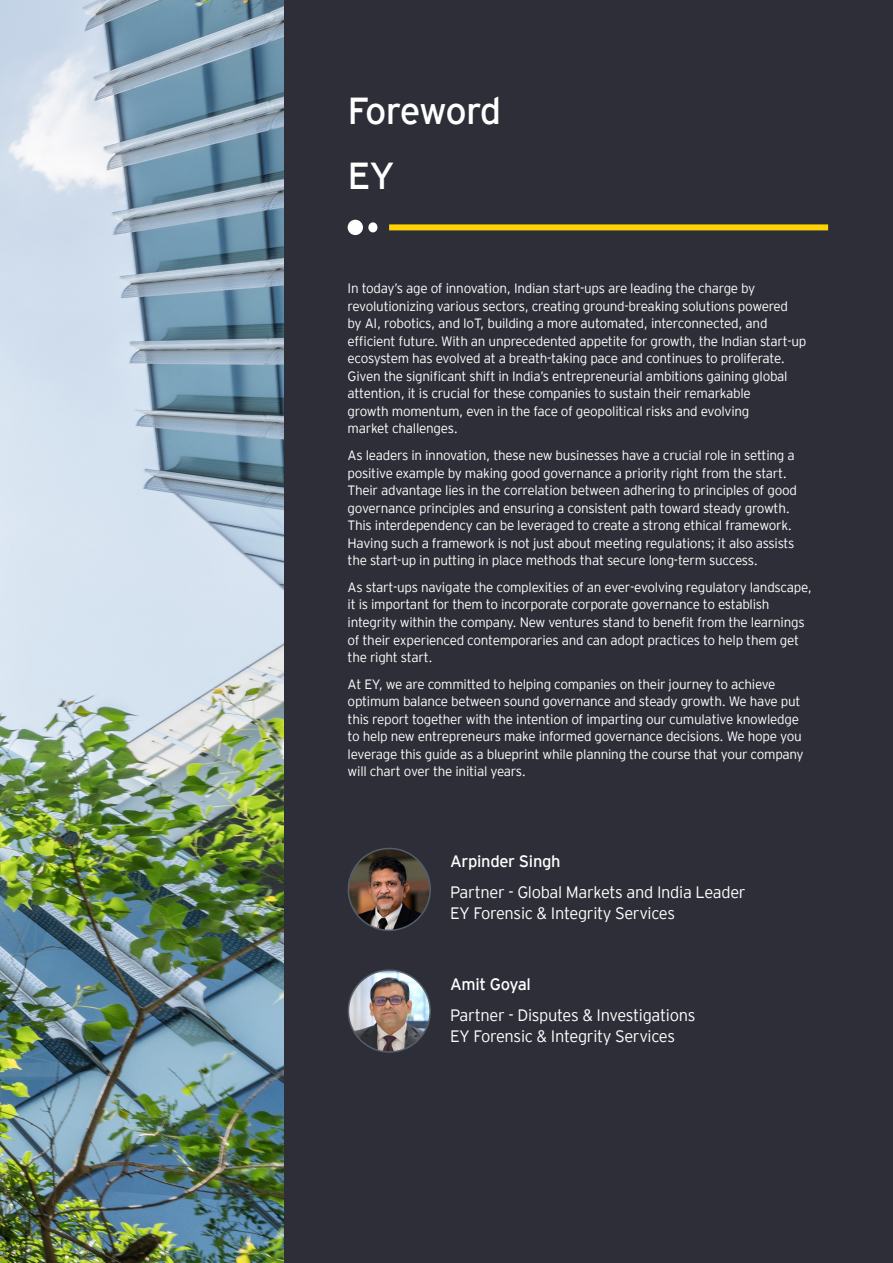
<style>
.page{position:relative;width:893px;height:1263px;background:#fff}
.page>*{position:absolute;margin:0;border:0;box-sizing:border-box;transform-origin:0 0}
.Body_Text{font:37.5px "EY Interstate";letter-spacing:-.04em;color:#fff}
.Body_Text-2{font:300 16.5px/21.5px "EY Interstate";letter-spacing:-.02em;color:#fff}
.Body_Text-3{font:16.5px "EY Interstate";letter-spacing:-.02em;color:#fff}
.Body_Text-4{font:300 13.5px/17.5px "EY Interstate";letter-spacing:-.02em;color:#fff}
</style>
<div class="page">
<img style="left:0;top:0;width:284px;height:1263px">
<div style="left:284px;top:0;width:609px;height:1263px;background:#2e2e38"></div>
<div style="left:389px;top:224px;width:439px;height:6px;background:#fed304"></div>
<div style="left:348px;top:220px;width:15px;height:15px;background:#fff;border-radius:50%"></div>
<div style="left:368px;top:222px;width:9px;height:10px;background:#fff;border-radius:50%"></div>
<img style="left:348px;top:848px;width:82px;height:82px;border-radius:41px">
<div style="left:348px;top:848px;width:83px;height:83px;border:2px solid #545f6b;border-radius:50%"></div>
<img style="left:348px;top:970px;width:82px;height:82px;border-radius:41px">
<div style="left:348px;top:969px;width:83px;height:84px;border:2px solid #545f6b;border-radius:50%"></div>
<p class="Body_Text" style="left:348px;top:84px;width:155px">Foreword</p>
<p class="Body_Text" style="left:348px;top:149px;width:49px">EY</p>
<p class="Body_Text-4" style="left:348px;top:279px;width:460px">In today’s age of innovation, Indian start-ups are leading the charge by revolutionizing various sectors, creating ground-breaking solutions powered<br>by AI, robotics, and IoT, building a more automated, interconnected, and efficient future. With an unprecedented appetite for growth, the Indian start-up ecosystem has evolved at a breath-taking pace and continues to proliferate.<br>Given the significant shift in India’s entrepreneurial ambitions gaining global attention, it is crucial for these companies to sustain their remarkable<br>growth momentum, even in the face of geopolitical risks and evolving<br>market challenges.</p>
<p class="Body_Text-4" style="left:348px;top:446px;width:451px">As leaders in innovation, these new businesses have a crucial role in setting a positive example by making good governance a priority right from the start.<br>Their advantage lies in the correlation between adhering to principles of good governance principles and ensuring a consistent path toward steady growth.<br>This interdependency can be leveraged to create a strong ethical framework.<br>Having such a framework is not just about meeting regulations; it also assists the start-up in putting in place methods that secure long-term success.</p>
<p class="Body_Text-4" style="left:348px;top:577px;width:466px">As start-ups navigate the complexities of an ever-evolving regulatory landscape, it is important for them to incorporate corporate governance to establish integrity within the company. New ventures stand to benefit from the learnings of their experienced contemporaries and can adopt practices to help them get the right start.</p>
<p class="Body_Text-4" style="left:348px;top:674px;width:458px">At EY, we are committed to helping companies on their journey to achieve optimum balance between sound governance and steady growth. We have put this report together with the intention of imparting our cumulative knowledge to help new entrepreneurs make informed governance decisions. We hope you leverage this guide as a blueprint while planning the course that your company will chart over the initial years.</p>
<p class="Body_Text-3" style="left:450px;top:850px;width:112px">Arpinder Singh</p>
<p class="Body_Text-2" style="left:450px;top:880px;width:297px">Partner - Global Markets and India Leader<br>EY Forensic &amp; Integrity Services</p>
<p class="Body_Text-3" style="left:450px;top:973px;width:82px">Amit Goyal</p>
<p class="Body_Text-2" style="left:450px;top:1003px;width:247px">Partner - Disputes &amp; Investigations<br>EY Forensic &amp; Integrity Services</p>
</div>
